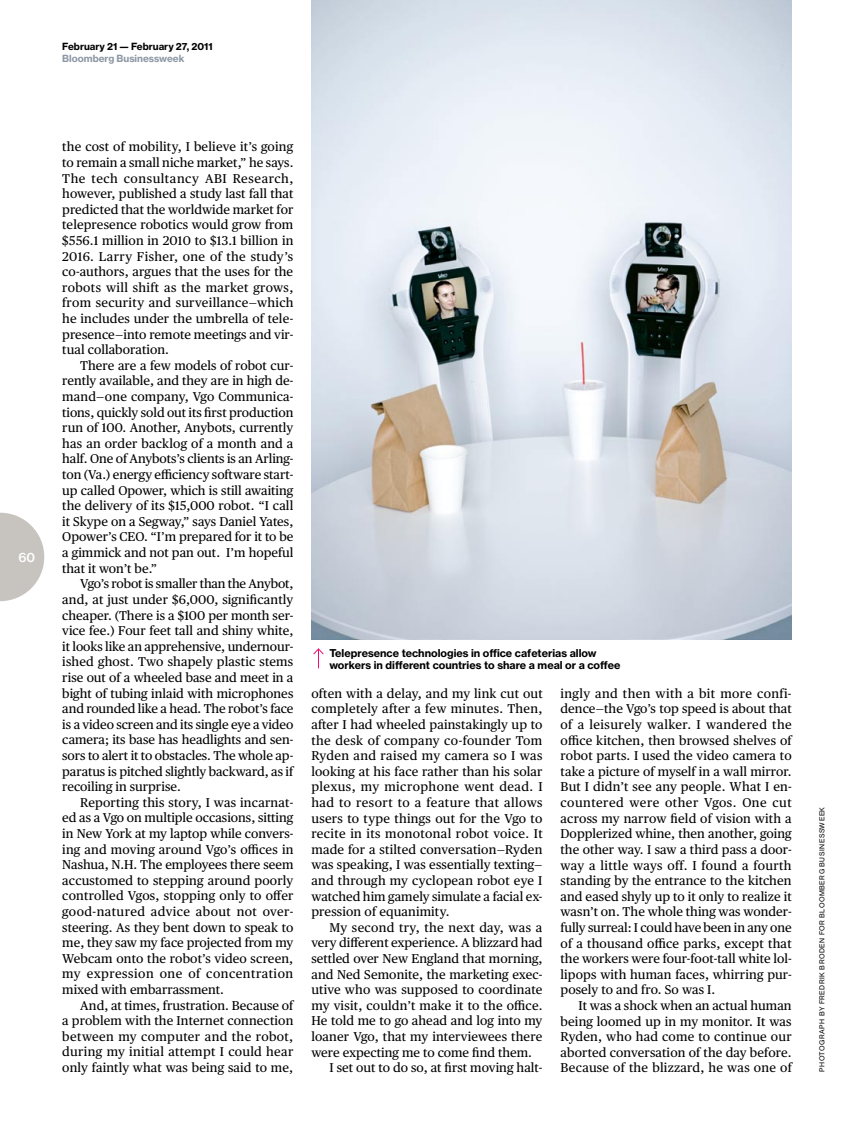
<style>
.page{position:relative;width:851px;height:1134px;background:#fff}
.page>*{position:absolute;margin:0;border:0;box-sizing:border-box;transform-origin:0 0}
.t1{font:12.75px/15.6px "BW Publico Text";letter-spacing:.005em;color:#000;text-align:justify}
.t2{font:12.75px "BW Publico Text";letter-spacing:.025em;color:#000}
.t3{font:500 12.75px "BW Haas Text 65";color:#fff}
.t4{font:700 10.65px/11.7px "BW Haas Text 75";color:#000}
.t5{font:700 9.75px "BW Haas Text 75";color:#000}
.t6{font:700 9.75px "BW Haas Text 75";color:#8d98a5}
.t7{font:6.75px "BW Haas Text 55 Roman";letter-spacing:.075em;color:#000}
</style>
<div class="page">
<img style="left:311px;top:0;width:480px;height:640px">
<svg style="left:0;top:513px;width:44px;height:88px"></svg>
<svg style="left:313px;top:648px;width:11px;height:20px"></svg>
<p class="t5" style="left:62px;top:40px;width:152px">February 21 — February 27, 2011</p>
<p class="t6" style="left:62px;top:52px;width:124px">Bloomberg Businessweek</p>
<p class="t3" style="left:18px;top:549px;width:18px">60</p>
<p class="t1" style="left:62px;top:138px;width:233px">the cost of mobility, I believe it’s going to remain a small niche market,” he says.<br>The tech consultancy ABI Research, however, published a study last fall that predicted that the worldwide market for telepresence robotics would grow from $556.1 million in 2010 to $13.1 billion in 2016. Larry Fisher, one of the study’s co-authors, argues that the uses for the robots will shift as the market grows, from security and surveillance—which he includes under the umbrella of tele&shy;presence—into remote meetings and vir&shy;tual collaboration.</p>
<p class="t1" style="left:62px;top:357px;width:233px;text-indent:18px">There are a few models of robot cur&shy;rently available, and they are in high de&shy;mand—one company, Vgo Communica&shy;tions, quickly sold out its first production run of 100. Another, Anybots, currently has an order backlog of a month and a half. One of Anybots’s clients is an Arling&shy;ton (Va.) energy efficiency software start&shy;up called Opower, which is still awaiting the delivery of its $15,000 robot. “I call it Skype on a Segway,” says Daniel Yates, Opower’s CEO. “I’m prepared for it to be a gimmick and not pan out. I’m hopeful that it won’t be.”</p>
<p class="t1" style="left:62px;top:575px;width:233px;text-indent:18px">Vgo’s robot is smaller than the Anybot, and, at just under $6,000, significantly cheaper. (There is a $100 per month ser&shy;vice fee.) Four feet tall and shiny white, it looks like an apprehensive, undernour&shy;ished ghost. Two shapely plastic stems rise out of a wheeled base and meet in a bight of tubing inlaid with microphones and rounded like a head. The robot’s face is a video screen and its single eye a video camera; its base has headlights and sen&shy;sors to alert it to obstacles. The whole ap&shy;paratus is pitched slightly backward, as if recoiling in surprise.</p>
<p class="t1" style="left:62px;top:794px;width:233px;text-indent:18px">Reporting this story, I was incarnat&shy;ed as a Vgo on multiple occasions, sitting in New York at my laptop while convers&shy;ing and moving around Vgo’s offices in Nashua, N.H. The employees there seem accustomed to stepping around poorly controlled Vgos, stopping only to offer good-natured advice about not over&shy;steering. As they bent down to speak to me, they saw my face projected from my Webcam onto the robot’s video screen, my expression one of concentration mixed with embarrassment.</p>
<p class="t1" style="left:62px;top:997px;width:233px;text-indent:18px">And, at times, frustration. Because of a problem with the Internet connection between my computer and the robot, during my initial attempt I could hear only faintly what was being said to me,</p>
<p class="t4" style="left:329px;top:647px;width:292px">Telepresence technologies in office cafeterias allow workers in different countries to share a meal or a coffee</p>
<p class="t1" style="left:311px;top:685px;width:233px">often with a delay, and my link cut out completely after a few minutes. Then, after I had wheeled painstakingly up to the desk of company co-founder Tom Ryden and raised my camera so I was looking at his face rather than his solar plexus, my microphone went dead. I had to resort to a feature that allows users to type things out for the Vgo to recite in its monotonal robot voice. It made for a stilted conversation—Ryden was speaking, I was essentially texting— and through my cyclopean robot eye I watched him gamely simulate a facial ex&shy;pression of equanimity.</p>
<p class="t2" style="left:329px;top:918px;width:214px">My second try, the next day, was a</p>
<p class="t1" style="left:311px;top:934px;width:233px">very different experience. A blizzard had</p>
<p class="t1" style="left:311px;top:950px;width:233px">settled over New England that morning,</p>
<p class="t1" style="left:311px;top:966px;width:233px">and Ned Semonite, the marketing exec-</p>
<p class="t1" style="left:311px;top:981px;width:233px">utive who was supposed to coordinate</p>
<p class="t1" style="left:311px;top:997px;width:233px">my visit, couldn’t make it to the office.</p>
<p class="t1" style="left:311px;top:1012px;width:232px">He told me to go ahead and log into my</p>
<p class="t1" style="left:311px;top:1028px;width:232px">loaner Vgo, that my interviewees there</p>
<p class="t1" style="left:311px;top:1044px;width:222px">were expecting me to come find them.</p>
<p class="t1" style="left:329px;top:1059px;width:214px">I set out to do so, at first moving halt-</p>
<p class="t1" style="left:560px;top:685px;width:233px">ingly and then with a bit more confi&shy;dence—the Vgo’s top speed is about that of a leisurely walker. I wandered the office kitchen, then browsed shelves of robot parts. I used the video camera to take a picture of myself in a wall mirror.<br>But I didn’t see any people. What I en&shy;countered were other Vgos. One cut across my narrow field of vision with a Dopplerized whine, then another, going the other way. I saw a third pass a door&shy;way a little ways off. I found a fourth standing by the entrance to the kitchen and eased shyly up to it only to realize it wasn’t on. The whole thing was wonder&shy;fully surreal: I could have been in any one of a thousand office parks, except that the workers were four-foot-tall white lol&shy;lipops with human faces, whirring pur&shy;posely to and fro. So was I.</p>
<p class="t1" style="left:560px;top:997px;width:233px;text-indent:18px">It was a shock when an actual human being loomed up in my monitor. It was Ryden, who had come to continue our aborted conversation of the day before.<br>Because of the blizzard, he was one of</p>
<p class="t7" style="left:817px;top:1072px;width:266px;rotate:-90deg">photograph by fredrik broden for bloomberg businessweek</p>
</div>
